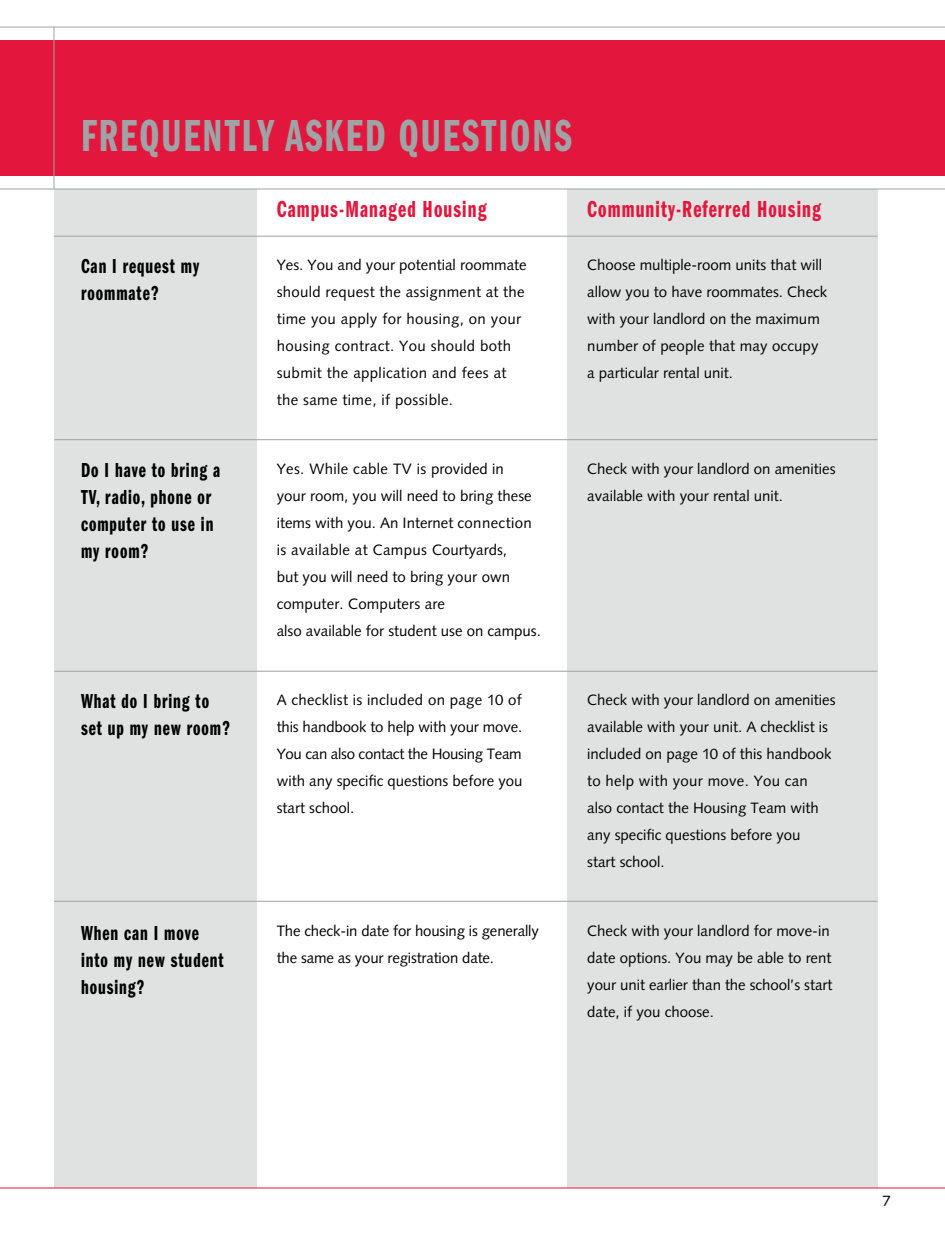
<style>
.page{position:relative;width:945px;height:1242px;background:#fff}
.page>*{position:absolute;margin:0;border:0;box-sizing:border-box;transform-origin:0 0}
.t1{font:46.5px "ITC Franklin Gothic Std Dm Cp";letter-spacing:.05em;color:#a0a3a5;scale:.9 1}
.t2{font:24px "ITC Franklin Gothic Std Dm Cp";letter-spacing:.05em;color:#e3173e;scale:.9 1}
.t3{font:21px/27px "ITC Franklin Gothic Std Dm Cp";letter-spacing:.05em;color:#000;scale:.9 1}
.t4{font:15px/27px "Syntax LT Std";color:#000}
.t5{font:15px/27px "Syntax LT Std";letter-spacing:.025em;color:#000}
</style>
<div class="page">
<div style="left:0;top:40px;width:945px;height:136px;background:#e3173e"></div>
<hr style="left:0;top:27px;width:945px;height:1px;background:#a0a3a5">
<hr style="left:54px;top:27px;width:1px;height:162px;background:#a0a3a5">
<div style="left:54px;top:189px;width:202px;height:999px;background:#e0e1e1"></div>
<div style="left:567px;top:189px;width:311px;height:999px;background:#e0e1e1"></div>
<hr style="left:54px;top:236px;width:824px;height:1px;background:#a0a3a5">
<hr style="left:54px;top:439px;width:824px;height:1px;background:#a0a3a5">
<hr style="left:54px;top:671px;width:824px;height:1px;background:#a0a3a5">
<hr style="left:54px;top:901px;width:824px;height:1px;background:#a0a3a5">
<hr style="left:0;top:189px;width:945px;height:1px;background:#a0a3a5">
<hr style="left:0;top:1188px;width:945px;height:1px;background:#e3173e">
<h1 class="t1" style="left:81px;top:110px;width:547px">FREQUENTLY ASKED QUESTIONS</h1>
<h3 class="t3" style="left:81px;top:253px;width:133px">Can I request my roommate?</h3>
<h2 class="t2" style="left:277px;top:196px;width:235px">Campus-Managed Housing</h2>
<p class="t5" style="left:277px;top:252px;width:252px">Yes. You and your potential roommate should request the assignment at the time you apply for housing, on your housing contract. You should both submit the application and fees at the same time, if possible.</p>
<h2 class="t2" style="left:587px;top:196px;width:261px">Community-Referred Housing</h2>
<p class="t4" style="left:587px;top:252px;width:242px">Choose multiple-room units that will allow you to have roommates. Check with your landlord on the maximum number of people that may occupy a particular rental unit.</p>
<h3 class="t3" style="left:81px;top:457px;width:156px">Do I have to bring a<br>TV, radio, phone or computer to use in my room?</h3>
<p class="t4" style="left:277px;top:455px;width:266px">Yes. While cable TV is provided in<br>your room, you will need to bring these items with you. An Internet connection is available at Campus Courtyards,<br>but you will need to bring your own computer. Computers are<br>also available for student use on campus.</p>
<p class="t4" style="left:587px;top:455px;width:250px">Check with your landlord on amenities available with your rental unit.</p>
<h3 class="t3" style="left:81px;top:688px;width:167px">What do I bring to set up my new room?</h3>
<p class="t4" style="left:277px;top:686px;width:247px;text-align:justify">A checklist is included on page 10 of this handbook to help with your move.<br>You can also contact the Housing Team with any specific questions before you start school.</p>
<p class="t4" style="left:587px;top:686px;width:250px">Check with your landlord on amenities available with your unit. A checklist is included on page 10 of this handbook to help with your move. You can also contact the Housing Team with any specific questions before you<br>start school.</p>
<h3 class="t3" style="left:81px;top:919px;width:160px">When can I move into my new student housing?</h3>
<p class="t4" style="left:277px;top:918px;width:264px">The check-in date for housing is generally the same as your registration date.</p>
<p class="t4" style="left:587px;top:918px;width:247px">Check with your landlord for move-in date options. You may be able to rent your unit earlier than the school’s start date, if you choose.</p>
<p class="t4" style="left:883px;top:1187px;width:10px">7</p>
</div>
